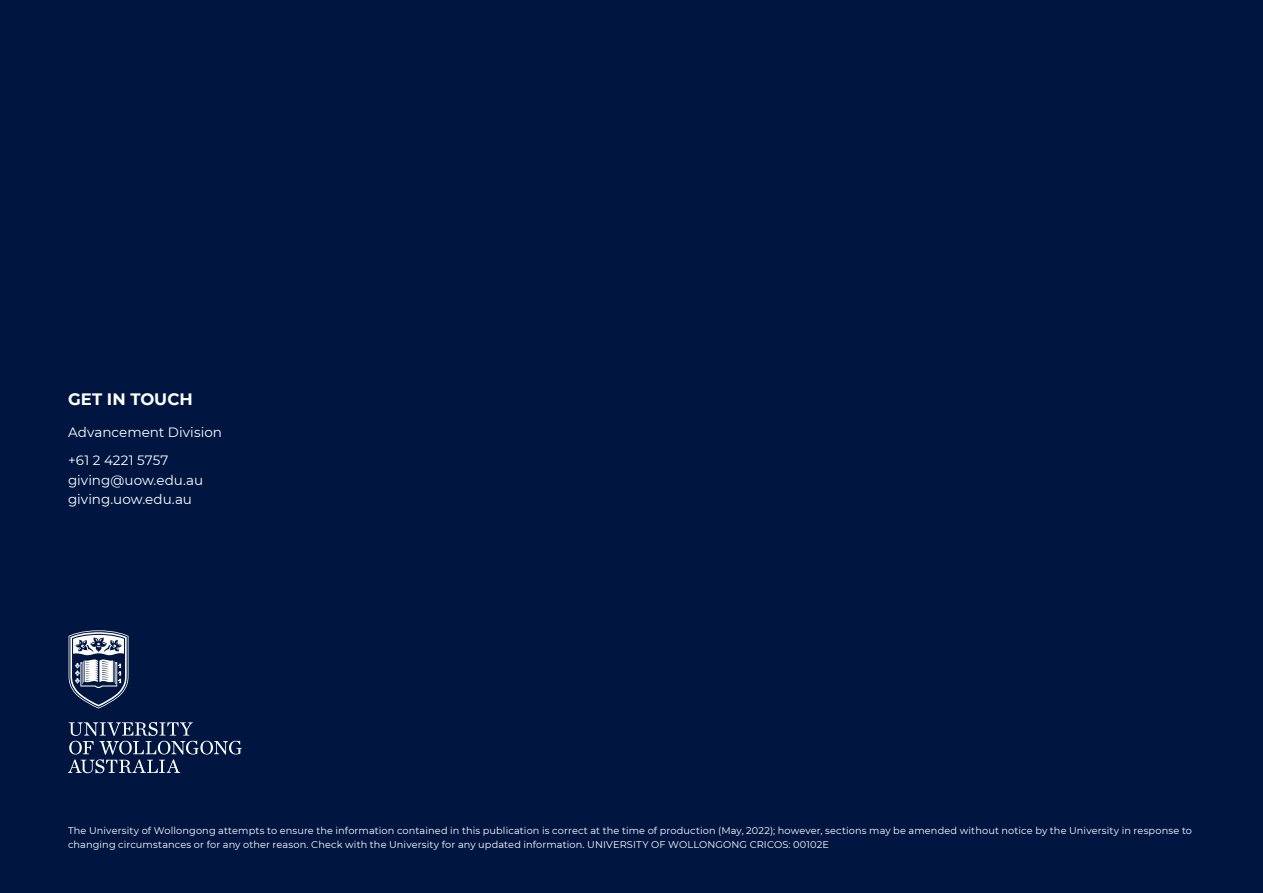
<style>
.page{position:relative;width:1263px;height:893px;background:#001641}
.page>*{position:absolute;margin:0;border:0;box-sizing:border-box;transform-origin:0 0}
.H4{font:700 16.5px "Montserrat";color:#fff}
.Body{font:13.5px/19.5px "Montserrat";letter-spacing:.005em;color:#fff}
.Footnote{font:9.75px/13.5px "Montserrat";letter-spacing:.015em;color:#fff}
</style>
<div class="page">
<svg style="left:68px;top:722px;width:174px;height:51px"></svg>
<svg style="left:69px;top:630px;width:59px;height:78px"></svg>
<h2 class="H4" style="left:68px;top:387px;width:126px">GET IN TOUCH</h2>
<p class="Body" style="left:68px;top:422px;width:155px">Advancement Division</p>
<p class="Body" style="left:68px;top:450px;width:137px">+61 2 4221 5757 giving@uow.edu.au giving.uow.edu.au</p>
<p class="Footnote" style="left:68px;top:824px;width:1125px">The University of Wollongong attempts to ensure the information contained in this publication is correct at the time of production (May, 2022); however, sections may be amended without notice by the University in response to changing circumstances or for any other reason. Check with the University for any updated information. UNIVERSITY OF WOLLONGONG CRICOS: 00102E</p>
</div>
